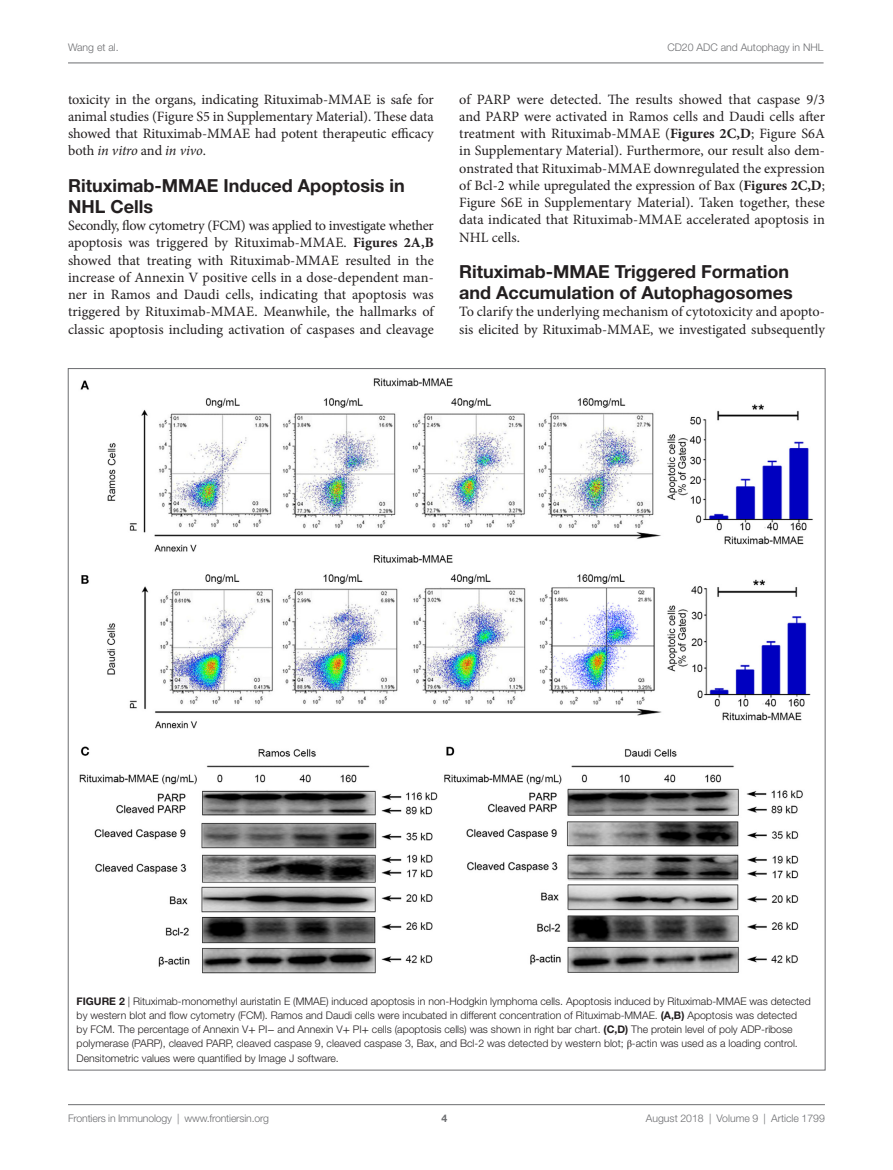
<style>
.page{position:relative;width:893px;height:1170px;background:#fff}
.page>*{position:absolute;margin:0;border:0;box-sizing:border-box;transform-origin:0 0}
.t1{font:700 18px/21px "Helvetica Neue LT Std";color:#231f20}
.t2{font:14.25px/17.2px "Minion Pro";letter-spacing:-.005em;color:#231f20;text-align:justify}
.t3{font:300 10.5px/14.2px "Helvetica Neue LT Std";color:#231f20}
.t4{font:300 10.5px "Helvetica Neue LT Std";color:#6c6d70}
.t5{font:700 10.5px "Helvetica Neue LT Std";color:#6c6d70}
.s1{font-style:italic}
.s2{font-weight:700}
.s3{font-family:"STIX General";font-weight:400}
</style>
<div class="page">
<img style="left:79px;top:378px;width:734px;height:596px">
<hr style="left:68px;top:63px;width:756px;height:1px;background:#6c6d70">
<hr style="left:68px;top:1104px;width:757px;height:1px;background:#6c6d70">
<p class="t4" style="left:68px;top:41px;width:52px">Wang et al.</p>
<p class="t4" style="left:667px;top:41px;width:158px">CD20 ADC and Autophagy in NHL</p>
<p class="t2" style="left:68px;top:90px;width:367px">toxicity in the organs, indicating Rituximab-MMAE is safe for animal studies (Figure S5 in Supplementary Material). These data showed that Rituximab-MMAE had potent therapeutic efficacy both <span class="s1">in vitro</span> and <span class="s1">in vivo</span>.</p>
<p class="t1" style="left:68px;top:174px;width:338px">Rituximab-MMAE Induced Apoptosis in<br>NHL</p>
<p class="t1" style="left:110px;top:195px;width:44px">Cells</p>
<p class="t2" style="left:68px;top:217px;width:367px">Secondly, flow cytometry (FCM) was applied to investigate whether apoptosis was triggered by Rituximab-MMAE. <span class="s2">Figures 2A,B </span>showed that treating with Rituximab-MMAE resulted in the increase of Annexin V positive cells in a dose-dependent man&shy;ner in Ramos and Daudi cells, indicating that apoptosis was triggered by Rituximab-MMAE. Meanwhile, the hallmarks of classic apoptosis including activation of caspases and cleavage</p>
<p class="t2" style="left:459px;top:90px;width:367px">of PARP were detected. The results showed that caspase 9/3 and PARP were activated in Ramos cells and Daudi cells after treatment with Rituximab-MMAE (<span class="s2">Figures 2C,D</span>; Figure S6A in Supplementary Material). Furthermore, our result also dem&shy;onstrated that Rituximab-MMAE downregulated the expression of Bcl-2 while upregulated the expression of Bax (<span class="s2">Figures 2C,D</span>; Figure S6E in Supplementary Material). Taken together, these data indicated that Rituximab-MMAE accelerated apoptosis in NHL cells.</p>
<p class="t1" style="left:459px;top:261px;width:335px">Rituximab-MMAE Triggered Formation and Accumulation of Autophagosomes</p>
<p class="t2" style="left:459px;top:303px;width:367px">To clarify the underlying mechanism of cytotoxicity and apopto&shy;sis elicited by Rituximab-MMAE, we investigated subsequently</p>
<p class="t3" style="left:77px;top:993px;width:736px"><span class="s2">Figure 2</span> | Rituximab-monomethyl auristatin E (MMAE) induced apoptosis in non-Hodgkin lymphoma cells. Apoptosis induced by Rituximab-MMAE was detected by western blot and flow cytometry (FCM). Ramos and Daudi cells were incubated in different concentration of Rituximab-MMAE. <span class="s2">(A,B)</span> Apoptosis was detected<br>by FCM. The percentage of Annexin V<span class="s3">+</span> PI<span class="s3">−</span> and Annexin V<span class="s3">+</span> PI<span class="s3">+</span> cells (apoptosis cells) was shown in right bar chart. <span class="s2">(C,D)</span> The protein level of poly ADP-ribose polymerase (PARP), cleaved PARP, cleaved caspase 9, cleaved caspase 3, Bax, and Bcl-2 was detected by western blot; <span class="s3">β</span>-actin was used as a loading control.<br>Densitometric values were quantified by Image J software.</p>
<p class="t4" style="left:68px;top:1111px;width:203px">Frontiers in Immunology | www.frontiersin.org</p>
<p class="t4" style="left:646px;top:1111px;width:181px">August 2018 | Volume 9 | Article 1799</p>
<p class="t5" style="left:441px;top:1111px;width:7px">4</p>
</div>
